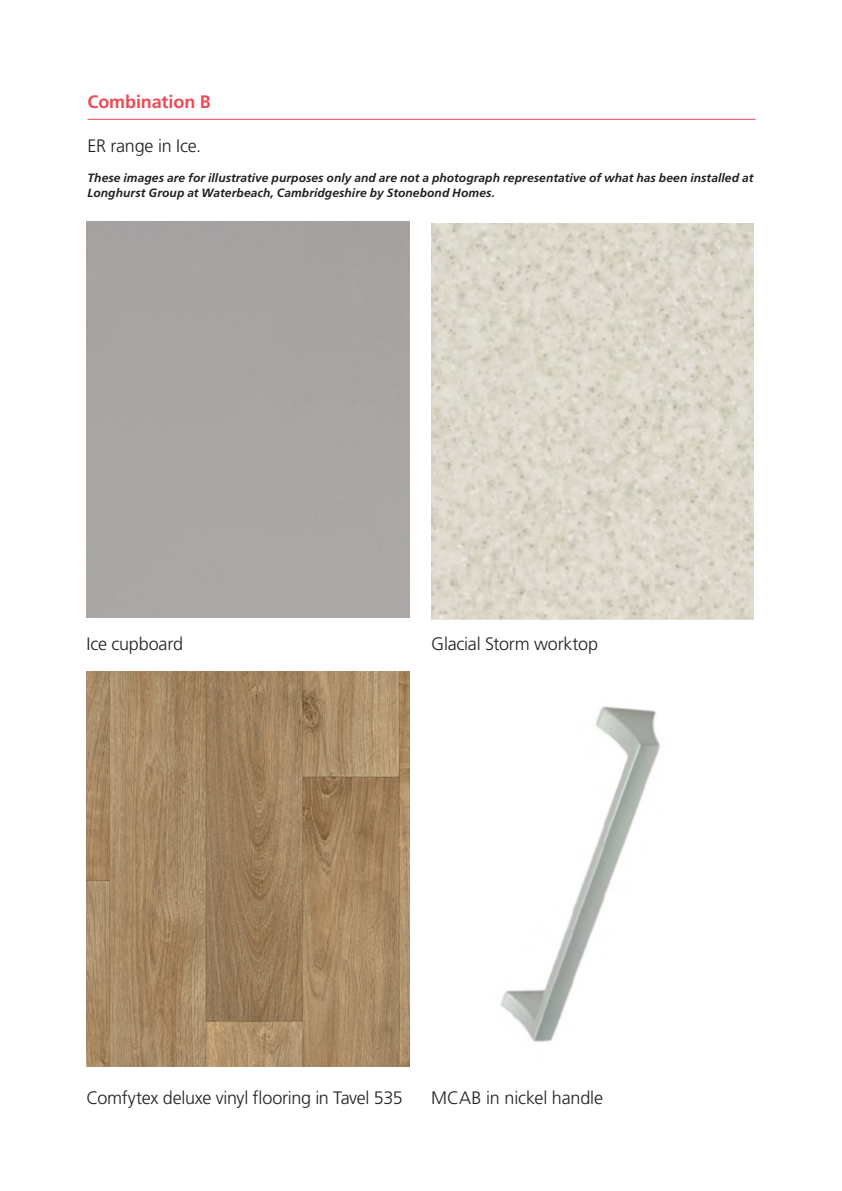
<style>
.page{position:relative;width:842px;height:1191px;background:#fff}
.page>*{position:absolute;margin:0;border:0;box-sizing:border-box;transform-origin:0 0}
.P___Body_copy{font:300 18px "Frutiger LT Pro";letter-spacing:-.015em;color:#231f20}
.P___Heading_2{font:700 18px "Frutiger LT Pro";letter-spacing:-.005em;color:#ef4b55}
.P___Body_copy-2{font:italic 700 12px/14.4px "Frutiger LT Pro";letter-spacing:.005em;color:#231f20}
</style>
<div class="page">
<hr style="left:87px;top:119px;width:669px;height:1px;background:#ef4b55">
<img style="left:500px;top:706px;width:161px;height:336px">
<img style="left:431px;top:224px;width:323px;height:395px">
<img style="left:86px;top:671px;width:323px;height:395px">
<p class="P___Heading_2" style="left:87px;top:91px;width:125px">Combination B</p>
<p class="P___Body_copy" style="left:87px;top:135px;width:115px">ER range in Ice.</p>
<p class="P___Body_copy-2" style="left:87px;top:171px;width:667px">These images are for illustrative purposes only and are not a photograph representative of what has been installed at<br>Longhurst Group at Waterbeach, Cambridgeshire by Stonebond Homes.</p>
<p class="P___Body_copy" style="left:86px;top:633px;width:98px">Ice cupboard</p>
<p class="P___Body_copy" style="left:431px;top:633px;width:168px">Glacial Storm worktop</p>
<p class="P___Body_copy" style="left:86px;top:1087px;width:318px">Comfytex deluxe vinyl flooring in Tavel 535</p>
<p class="P___Body_copy" style="left:431px;top:1087px;width:173px">MCAB in nickel handle</p>
</div>
